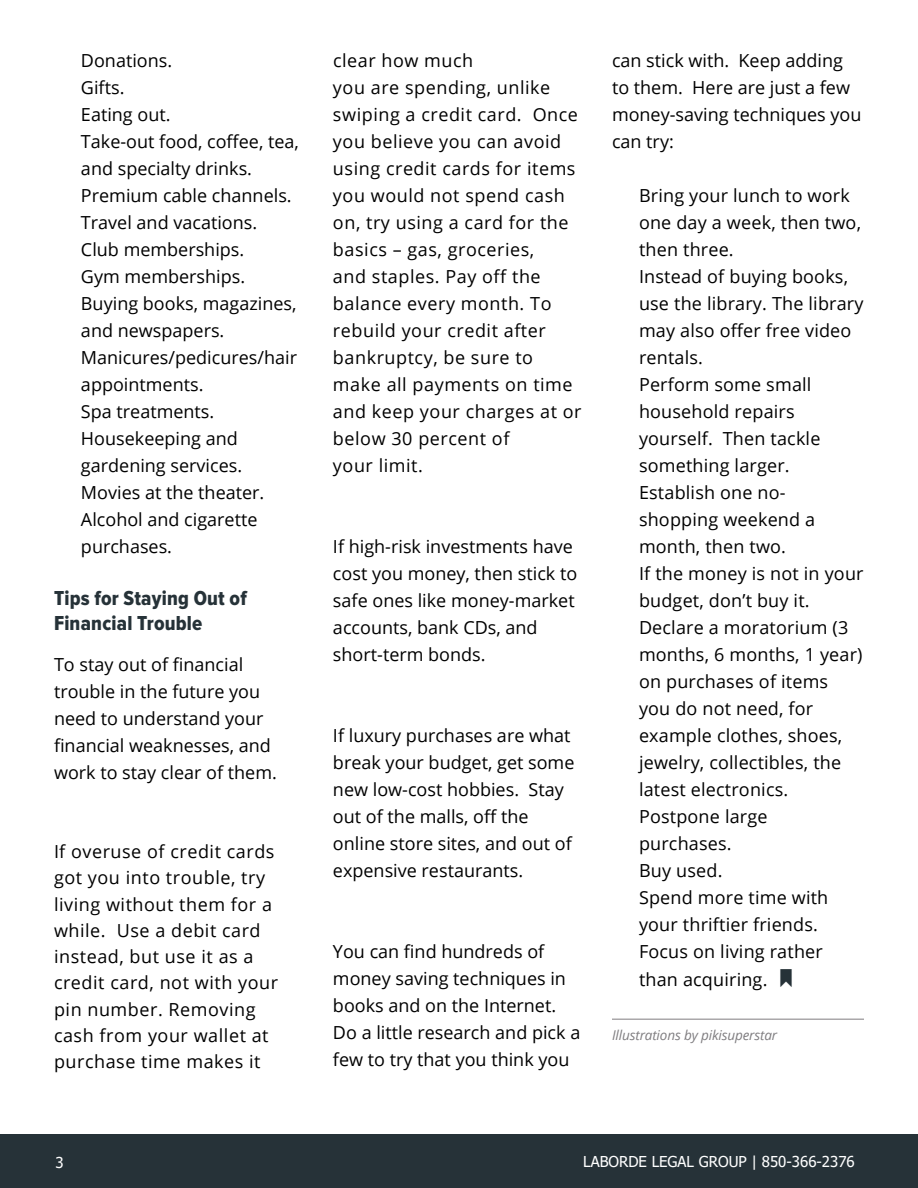
<style>
.page{position:relative;width:918px;height:1188px;background:#fff}
.page>*{position:absolute;margin:0;border:0;box-sizing:border-box;transform-origin:0 0}
.t1{font:21px/25.2px "Proxima Nova Cond Extrabld";letter-spacing:.01em;color:#263238}
.t2{font:18px/27px "Open Sans";letter-spacing:.01em;color:#000}
.t3{font:18px/27px "Open Sans";letter-spacing:.03em;color:#000}
.t4{font:15px "Tahoma";color:#fff}
.t5{font:italic 13.5px "Open Sans";letter-spacing:-.01em;color:#7f7d80}
.s1{color:#263238}
</style>
<div class="page">
<div style="left:0;top:1134px;width:918px;height:54px;background:#263238"></div>
<hr style="left:612px;top:1019px;width:252px;height:1px;background:#7f7d80">
<p class="t2" style="left:81px;top:46px;width:220px">Donations.<br>Gifts.<br>Eating out.<br>Take-out food, coffee, tea, and specialty drinks.<br>Premium cable channels.<br>Travel and vacations.<br>Club memberships.<br>Gym memberships.<br>Buying books, magazines, and newspapers.<br>Manicures/pedicures/hair appointments.<br>Spa treatments.<br>Housekeeping and gardening services.<br>Movies at the theater.<br>Alcohol and cigarette purchases.</p>
<p class="t1" style="left:54px;top:586px;width:194px">Tips for Staying Out of<br>Financial Trouble</p>
<p class="t2" style="left:54px;top:650px;width:224px">To stay out of financial trouble in the future you need to understand your financial weaknesses, and work to stay clear of them.</p>
<p class="t3" style="left:54px;top:838px;width:226px;line-height:26.2px">If overuse of credit cards got you into trouble, try living without them for a while. Use a debit card instead, but use it as a credit card, not with your pin number. Removing cash from your wallet at purchase time makes it</p>
<p class="t4" style="left:55px;top:1152px;width:10px">3</p>
<p class="t3" style="left:333px;top:46px;width:250px">clear how much<br>you are spending, unlike swiping a credit card. Once you believe you can avoid using credit cards for items you would not spend cash on, try using a card for the basics – gas, groceries,<br>and staples. Pay off the balance every month. To rebuild your credit after bankruptcy, be sure to make all payments on time and keep your charges at or below 30 percent of<br>your limit.</p>
<p class="t2" style="left:333px;top:532px;width:246px">If high-risk investments have cost you money, then stick to safe ones like money-market accounts, bank CDs, and short-term bonds.</p>
<p class="t2" style="left:333px;top:721px;width:243px">If luxury purchases are what break your budget, get some new low-cost hobbies. Stay out of the malls, off the online store sites, and out of expensive restaurants.</p>
<p class="t2" style="left:333px;top:937px;width:249px">You can find hundreds of money saving techniques in books and on the Internet.<br>Do a little research and pick a few to try that you think you</p>
<p class="t2" style="left:612px;top:46px;width:251px">can stick with. Keep adding to them. Here are just a few money-saving techniques you can try:</p>
<p class="t2" style="left:639px;top:181px;width:226px">Bring your lunch to work one day a week, then two, then three.<br>Instead of buying books, use the library. The library may also offer free video rentals.<br>Perform some small household repairs yourself. Then tackle something larger.<br>Establish one no&shy;shopping weekend a month, then two.<br>If the money is not in your budget, don’t buy it.<br>Declare a moratorium (3 months, 6 months, 1 year) on purchases of items you do not need, for example clothes, shoes, jewelry, collectibles, the latest electronics.<br>Postpone large purchases.<br>Buy used.<br>Spend more time with your thriftier friends.<br>Focus on living rather than acquiring. <span class="s1">□■</span></p>
<p class="t5" style="left:612px;top:1025px;width:167px">Illustrations by pikisuperstar</p>
<p class="t4" style="left:583px;top:1152px;width:273px">LABORDE LEGAL GROUP | 850-366-2376</p>
</div>
